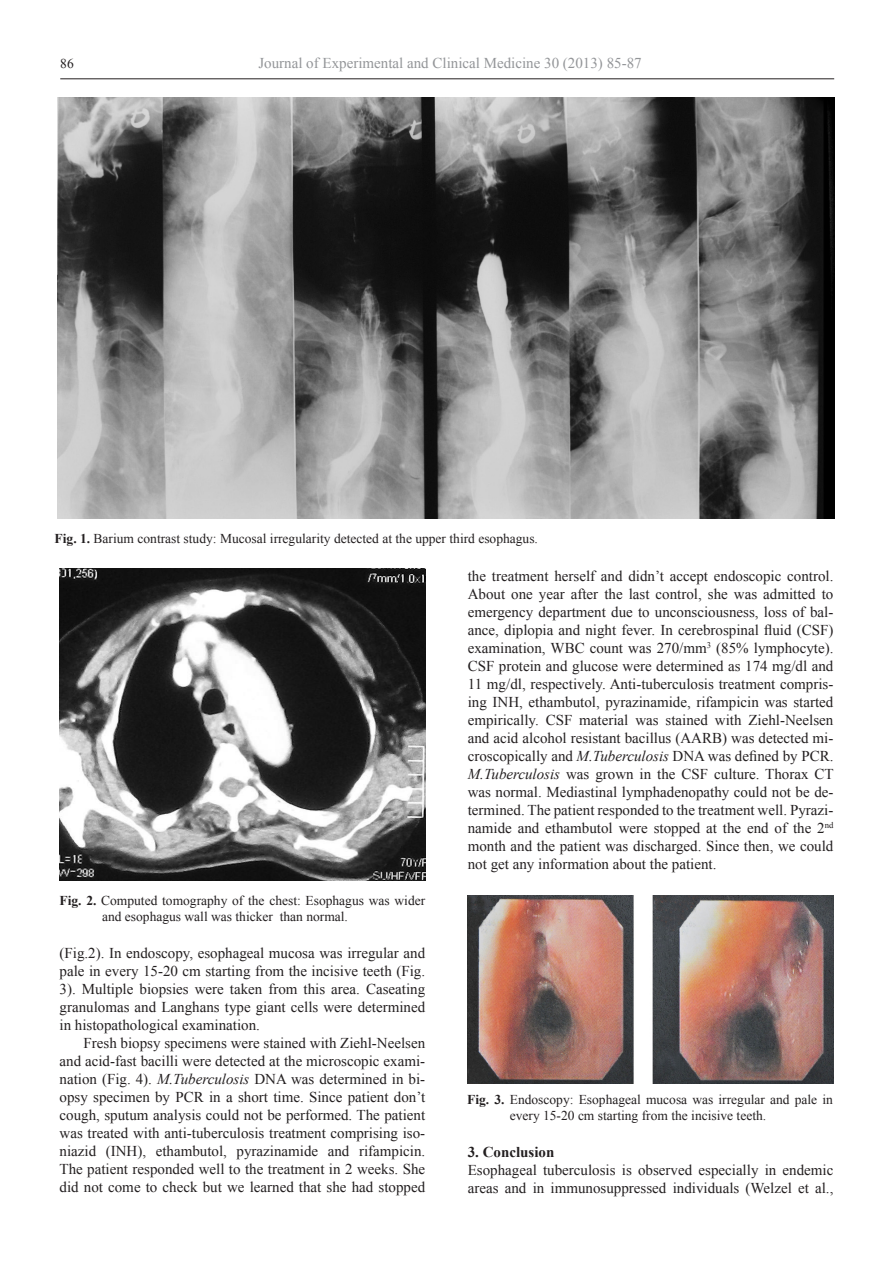
<style>
.page{position:relative;width:893px;height:1263px;background:#fff}
.page>*{position:absolute;margin:0;border:0;box-sizing:border-box;transform-origin:0 0}
.t1{font:15px/18px "Times New Roman";color:#231f20;text-align:justify}
.t2{font:15px "Times New Roman";color:#939598}
.t3{font:700 15px "Times New Roman";color:#231f20}
.t4{font:13.5px/16.2px "Times New Roman";color:#231f20}
.s1{font-weight:700}
.s2{font-style:italic}
</style>
<div class="page">
<hr style="left:60px;top:79px;width:774px;height:1px;background:#231f20">
<img style="left:58px;top:98px;width:777px;height:421px">
<img style="left:60px;top:568px;width:365px;height:313px">
<img style="left:467px;top:895px;width:366px;height:188px">
<p class="t4" style="left:60px;top:55px;width:15px">86</p>
<p class="t2" style="left:258px;top:53px;width:385px">Journal of Experimental and Clinical Medicine 30 (2013) 85-87</p>
<p class="t4" style="left:55px;top:530px;width:485px"><span class="s1">Fig. 1.</span> Barium contrast study: Mucosal irregularity detected at the upper third esophagus.</p>
<p class="t4" style="left:102px;top:892px;width:325px;text-indent:-43px"><span class="s1">Fig. 2.</span> Computed tomography of the chest: Esophagus was wider and esophagus wall was thicker than normal.</p>
<p class="t1" style="left:60px;top:944px;width:367px">(Fig.2). In endoscopy, esophageal mucosa was irregular and pale in every 15-20 cm starting from the incisive teeth (Fig.<br>3). Multiple biopsies were taken from this area. Caseating granulomas and Langhans type giant cells were determined in histopathological examination.</p>
<p class="t1" style="left:60px;top:1034px;width:367px;text-indent:24px">Fresh biopsy specimens were stained with Ziehl-Neelsen and acid-fast bacilli were detected at the microscopic exami&shy;nation (Fig. 4). <span class="s2">M.Tuberculosis</span> DNA was determined in bi&shy;opsy specimen by PCR in a short time. Since patient don’t cough, sputum analysis could not be performed. The patient was treated with anti-tuberculosis treatment comprising iso&shy;niazid (INH), ethambutol, pyrazinamide and rifampicin.<br>The patient responded well to the treatment in 2 weeks. She did not come to check but we learned that she had stopped</p>
<p class="t1" style="left:468px;top:567px;width:367px">the treatment herself and didn’t accept endoscopic control.<br>About one year after the last control, she was admitted to emergency department due to unconsciousness, loss of bal&shy;ance, diplopia and night fever. In cerebrospinal fluid (CSF) examination, WBC count was 270/mm<sup>3</sup> (85% lymphocyte).<br>CSF protein and glucose were determined as 174 mg/dl and 11 mg/dl, respectively. Anti-tuberculosis treatment compris&shy;ing INH, ethambutol, pyrazinamide, rifampicin was started empirically. CSF material was stained with Ziehl-Neelsen and acid alcohol resistant bacillus (AARB) was detected mi&shy;croscopically and <span class="s2">M.Tuberculosis</span> DNA was defined by PCR.<br><span class="s2">M.Tuberculosis</span> was grown in the CSF culture. Thorax CT was normal. Mediastinal lymphadenopathy could not be de&shy;termined. The patient responded to the treatment well. Pyrazi&shy;namide and ethambutol were stopped at the end of the 2<sup>nd </sup>month and the patient was discharged. Since then, we could not get any information about the patient.</p>
<p class="t4" style="left:510px;top:1091px;width:325px;text-indent:-43px"><span class="s1">Fig. 3.</span> Endoscopy: Esophageal mucosa was irregular and pale in every 15-20 cm starting from the incisive teeth.</p>
<p class="t3" style="left:468px;top:1142px;width:88px">3. Conclusion</p>
<p class="t1" style="left:468px;top:1161px;width:367px">Esophageal tuberculosis is observed especially in endemic areas and in immunosuppressed individuals (Welzel et al.,</p>
</div>
